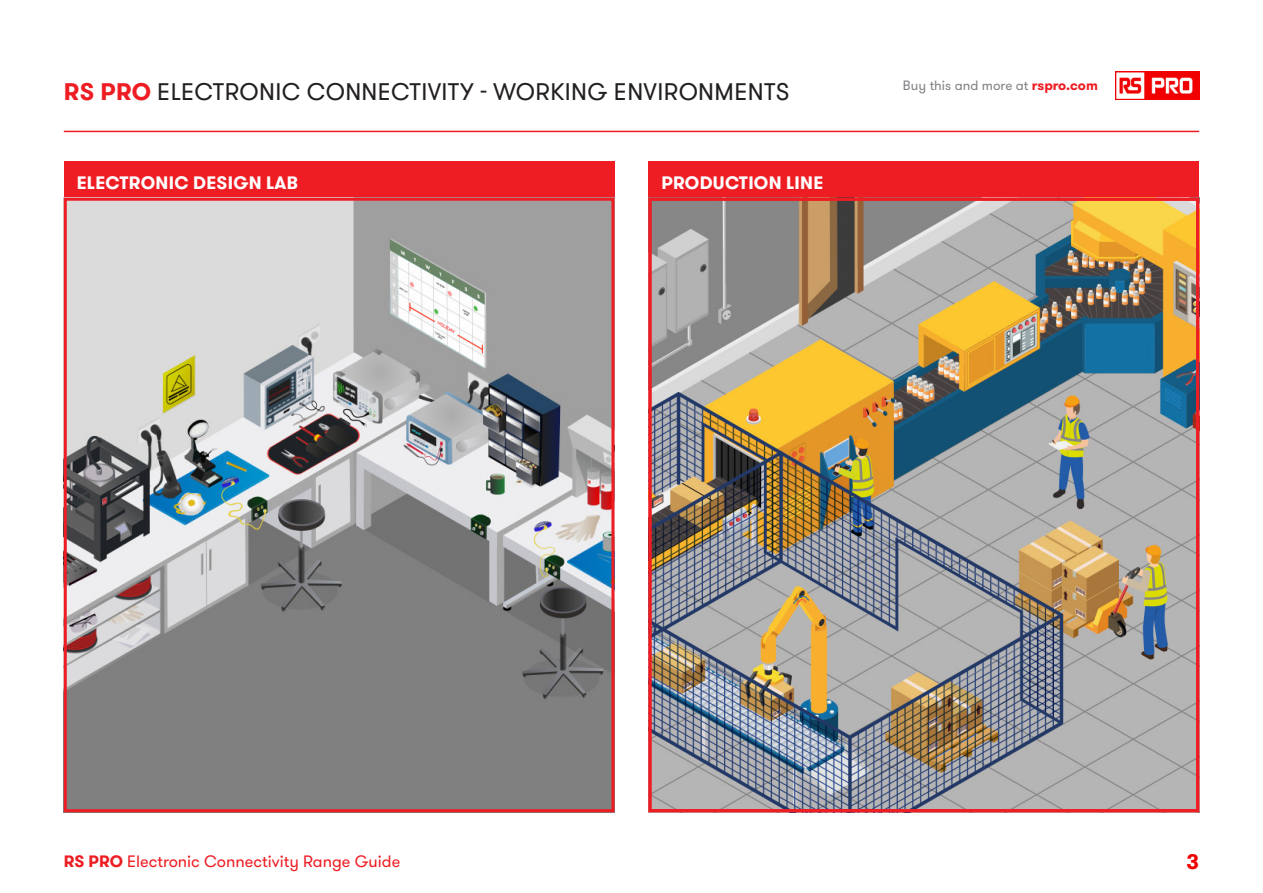
<style>
.page{position:relative;width:1263px;height:893px;background:#fff}
.page>*{position:absolute;margin:0;border:0;box-sizing:border-box;transform-origin:0 0}
.Category_H1{font:24px "GT Walsheim";letter-spacing:.015em;color:#231f20}
.t1{font:700 21px "GT Walsheim";color:#ef0000}
.t2{font:700 18px "GT Walsheim";letter-spacing:.015em;color:#fff}
.t3{font:16.5px "GT Walsheim";color:#ee1d23}
.t4{font:13.5px "GT Walsheim";color:#808285}
.s1{font-weight:700;color:#ee1d23}
.s2{font-weight:700}
</style>
<div class="page">
<hr style="left:64px;top:131px;width:1135px;height:1px;background:#ee1d23">
<img style="left:1115px;top:71px;width:84px;height:28px">
<div style="left:64px;top:162px;width:550px;height:41px;background:#ee1d23"></div>
<img style="left:68px;top:202px;width:542px;height:606px">
<div style="left:64px;top:198px;width:550px;height:614px;border:3px solid #ee1d23"></div>
<div style="left:648px;top:162px;width:551px;height:41px;background:#ee1d23"></div>
<img style="left:652px;top:202px;width:543px;height:606px">
<div style="left:648px;top:198px;width:551px;height:614px;border:3px solid #ee1d23"></div>
<p class="Category_H1" style="left:64px;top:76px;width:727px"><span class="s1">RS PRO</span> ELECTRONIC CONNECTIVITY - WORKING ENVIRONMENTS</p>
<p class="t2" style="left:77px;top:171px;width:223px">ELECTRONIC DESIGN LAB</p>
<p class="t2" style="left:661px;top:171px;width:164px">PRODUCTION LINE</p>
<p class="t4" style="left:903px;top:77px;width:196px">Buy this and more at <span class="s1">rspro.com</span></p>
<p class="t3" style="left:64px;top:851px;width:338px"><span class="s2">RS PRO</span> Electronic Connectivity Range Guide</p>
<p class="t1" style="left:1186px;top:848px;width:14px">3</p>
</div>
